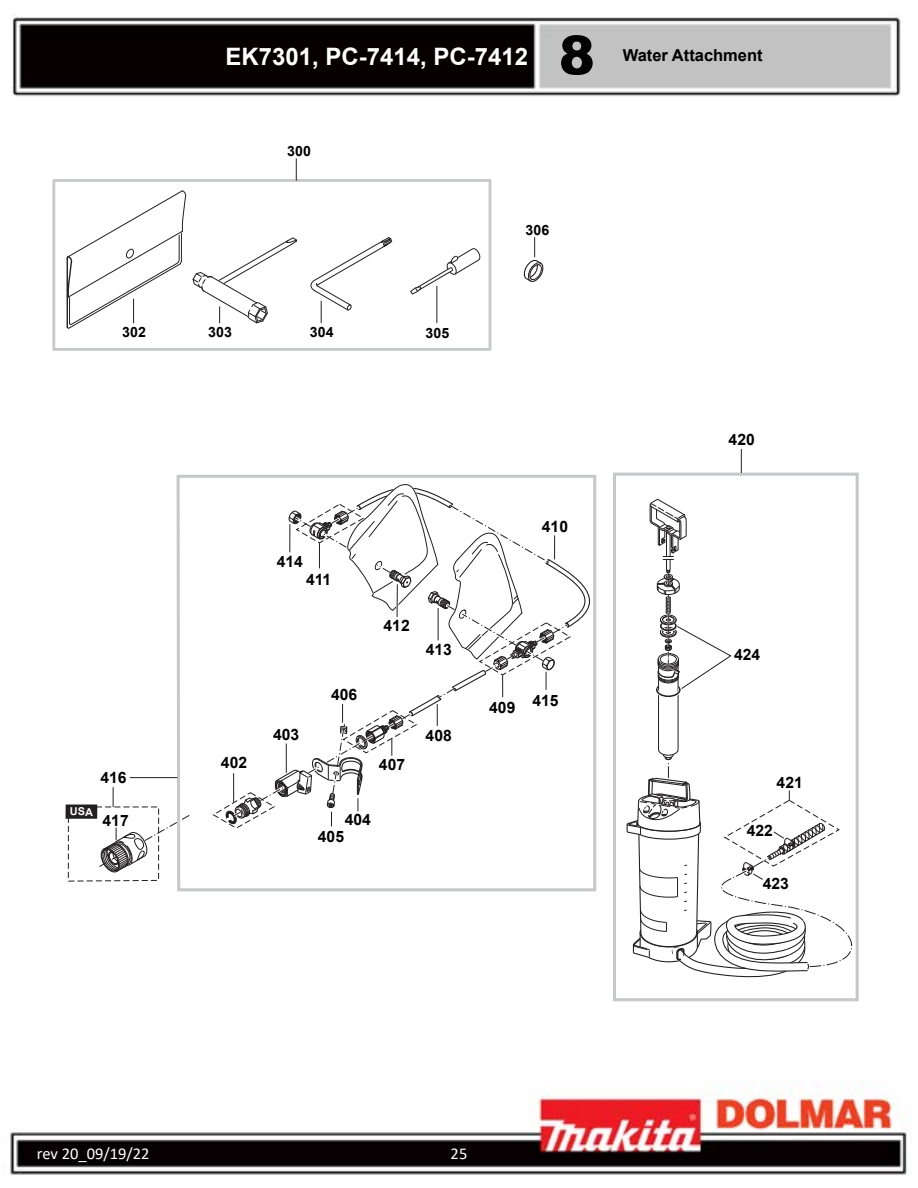
<style>
.page{position:relative;width:918px;height:1188px;background:#fff}
.page>*{position:absolute;margin:0;border:0;box-sizing:border-box;transform-origin:0 0}
.t1{font:900 54px "Arial";color:#000}
.t2{font:700 24px "Arial";color:#fff}
.t3{font:16.5px "Calibri";color:#fff}
.t4{font:700 16.5px "Arial";color:#000}
.t5{font:700 15.75px "Arial";color:#000}
.t6{font:700 14.1px "Arial";color:#000}
</style>
<div class="page">
<img style="left:8px;top:17px;width:900px;height:1158px">
<div style="left:51px;top:138px;width:826px;height:869px;background:#fff"></div>
<svg style="left:176px;top:474px;width:421px;height:418px"></svg>
<div style="left:613px;top:473px;width:246px;height:528px;border:3px solid #c6c8c9"></div>
<svg style="left:626px;top:499px;width:233px;height:487px"></svg>
<svg style="left:741px;top:449px;width:1px;height:24px"></svg>
<div style="left:66px;top:805px;width:31px;height:14px;background:#221f20"></div>
<svg style="left:410px;top:248px;width:71px;height:47px"></svg>
<div style="left:52px;top:179px;width:439px;height:172px;border:3px solid #c6c8c9"></div>
<svg style="left:66px;top:190px;width:120px;height:139px"></svg>
<svg style="left:192px;top:237px;width:105px;height:87px"></svg>
<svg style="left:310px;top:237px;width:83px;height:86px"></svg>
<hr style="left:437px;top:286px;width:1px;height:37px;background:#221f20">
<svg style="left:523px;top:237px;width:21px;height:45px"></svg>
<svg style="left:296px;top:159px;width:1px;height:21px"></svg>
<svg style="left:68px;top:484px;width:529px;height:398px"></svg>
<h2 class="t2" style="left:225px;top:39px;width:304px">EK7301, PC-7414, PC-7412</h2>
<h1 class="t1" style="left:559px;top:16px;width:38px">8</h1>
<p class="t6" style="left:287px;top:141px;width:25px">300</p>
<p class="t6" style="left:526px;top:221px;width:25px">306</p>
<p class="t4" style="left:623px;top:44px;width:141px">Water Attachment</p>
<p class="t6" style="left:122px;top:322px;width:25px">302</p>
<p class="t6" style="left:208px;top:322px;width:25px">303</p>
<p class="t6" style="left:310px;top:322px;width:25px">304</p>
<p class="t6" style="left:426px;top:323px;width:25px">305</p>
<p class="t5" style="left:100px;top:767px;width:28px">416</p>
<p class="t5" style="left:103px;top:809px;width:28px">417</p>
<p class="t5" style="left:221px;top:752px;width:28px">402</p>
<p class="t5" style="left:277px;top:550px;width:28px">414</p>
<p class="t5" style="left:306px;top:568px;width:27px">411</p>
<p class="t5" style="left:273px;top:723px;width:28px">403</p>
<p class="t5" style="left:331px;top:683px;width:28px">406</p>
<p class="t5" style="left:384px;top:615px;width:28px">412</p>
<p class="t5" style="left:426px;top:638px;width:28px">413</p>
<p class="t5" style="left:379px;top:753px;width:28px">407</p>
<p class="t5" style="left:426px;top:724px;width:28px">408</p>
<p class="t5" style="left:345px;top:809px;width:28px">404</p>
<p class="t5" style="left:318px;top:825px;width:28px">405</p>
<p class="t5" style="left:542px;top:515px;width:28px">410</p>
<p class="t5" style="left:489px;top:696px;width:28px">409</p>
<p class="t5" style="left:532px;top:689px;width:28px">415</p>
<p class="t5" style="left:729px;top:429px;width:28px">420</p>
<p class="t5" style="left:734px;top:644px;width:28px">424</p>
<p class="t5" style="left:777px;top:772px;width:28px">421</p>
<p class="t5" style="left:747px;top:819px;width:28px">422</p>
<p class="t5" style="left:763px;top:872px;width:28px">423</p>
<p class="t3" style="left:37px;top:1142px;width:114px">rev 20_09/19/22</p>
<p class="t3" style="left:451px;top:1142px;width:18px">25</p>
</div>
